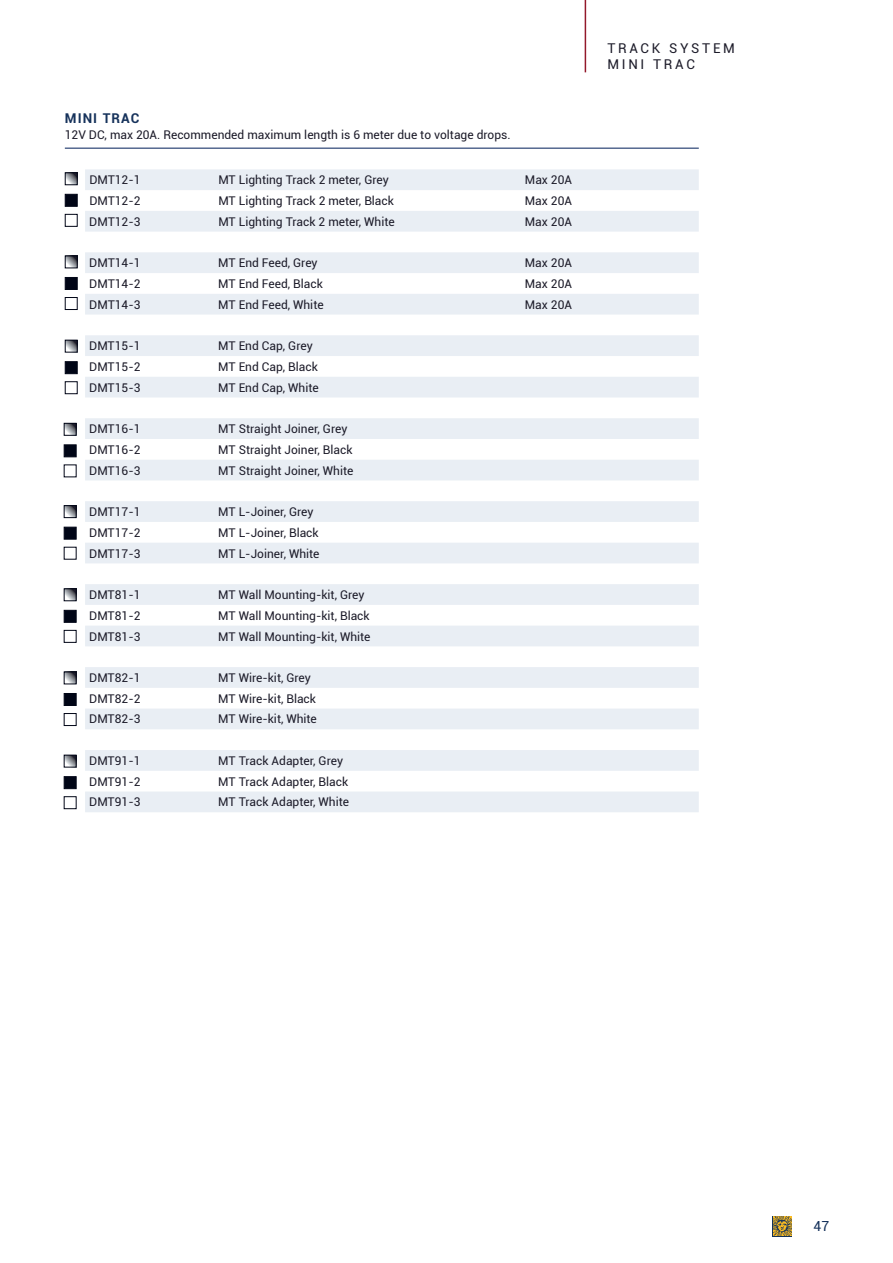
<style>
.page{position:relative;width:893px;height:1263px;background:#fff}
.page>*{position:absolute;margin:0;border:0;box-sizing:border-box;transform-origin:0 0}
.t1{font:13.95px "Roboto";color:#16325b}
.t2{font:13.5px/16.2px "Roboto";letter-spacing:.2em;color:#1c1b29}
.t3{font:700 13.5px "Roboto";letter-spacing:.08em;color:#16325b}
.t4{font:12px "Roboto";color:#1c1b29}
</style>
<div class="page">
<div style="left:772px;top:1216px;width:20px;height:20px;background:#14335b"></div>
<svg style="left:773px;top:1216px;width:19px;height:20px"></svg>
<svg style="left:85px;top:169px;width:614px;height:643px;fill:#edf1f6"></svg>
<hr style="left:65px;top:147px;width:634px;height:2px;background:#566990">
<svg style="left:67px;top:174px;width:9px;height:9px"></svg>
<div style="left:65px;top:172px;width:13px;height:13px;border:1px solid #000516"></div>
<div style="left:65px;top:194px;width:13px;height:13px;background:#000516;border:1px solid #000516"></div>
<div style="left:65px;top:214px;width:13px;height:13px;background:#fff;border:1px solid #000516"></div>
<hr style="left:585px;top:0;width:1px;height:72px;background:#93182b">
<svg style="left:67px;top:258px;width:9px;height:8px"></svg>
<div style="left:65px;top:256px;width:13px;height:12px;border:1px solid #000516"></div>
<div style="left:65px;top:277px;width:13px;height:13px;background:#000516;border:1px solid #000516"></div>
<div style="left:65px;top:297px;width:13px;height:13px;background:#fff;border:1px solid #000516"></div>
<svg style="left:67px;top:342px;width:9px;height:8px"></svg>
<div style="left:65px;top:340px;width:13px;height:12px;border:1px solid #000516"></div>
<div style="left:65px;top:361px;width:13px;height:13px;background:#000516;border:1px solid #000516"></div>
<div style="left:65px;top:381px;width:13px;height:13px;background:#fff;border:1px solid #000516"></div>
<svg style="left:66px;top:425px;width:9px;height:9px"></svg>
<div style="left:64px;top:423px;width:13px;height:13px;border:1px solid #000516"></div>
<div style="left:64px;top:444px;width:13px;height:13px;background:#000516;border:1px solid #000516"></div>
<svg style="left:64px;top:464px;width:13px;height:13px"></svg>
<svg style="left:66px;top:507px;width:9px;height:9px"></svg>
<div style="left:64px;top:505px;width:13px;height:13px;border:1px solid #000516"></div>
<div style="left:64px;top:527px;width:13px;height:12px;background:#000516;border:1px solid #000516"></div>
<svg style="left:64px;top:547px;width:13px;height:13px"></svg>
<svg style="left:66px;top:590px;width:9px;height:9px"></svg>
<div style="left:64px;top:588px;width:13px;height:13px;border:1px solid #000516"></div>
<div style="left:64px;top:610px;width:13px;height:13px;background:#000516;border:1px solid #000516"></div>
<div style="left:64px;top:630px;width:13px;height:13px;background:#fff;border:1px solid #000516"></div>
<svg style="left:66px;top:673px;width:9px;height:9px"></svg>
<div style="left:64px;top:671px;width:13px;height:13px;border:1px solid #000516"></div>
<div style="left:64px;top:693px;width:13px;height:13px;background:#000516;border:1px solid #000516"></div>
<div style="left:64px;top:713px;width:13px;height:13px;background:#fff;border:1px solid #000516"></div>
<svg style="left:66px;top:757px;width:9px;height:8px"></svg>
<div style="left:64px;top:755px;width:13px;height:12px;border:1px solid #000516"></div>
<div style="left:64px;top:776px;width:13px;height:13px;background:#000516;border:1px solid #000516"></div>
<div style="left:64px;top:796px;width:13px;height:13px;background:#fff;border:1px solid #000516"></div>
<p class="t3" style="left:65px;top:109px;width:76px">MINI TRAC</p>
<p class="t4" style="left:65px;top:127px;width:447px">12V DC, max 20A. Recommended maximum length is 6 meter due to voltage drops.</p>
<p class="t4" style="left:89px;top:172px;width:53px">DMT12-1</p>
<p class="t4" style="left:218px;top:172px;width:172px">MT Lighting Track 2 meter, Grey</p>
<p class="t4" style="left:525px;top:172px;width:49px">Max 20A</p>
<p class="t4" style="left:89px;top:192px;width:53px">DMT12-2</p>
<p class="t4" style="left:218px;top:192px;width:177px">MT Lighting Track 2 meter, Black</p>
<p class="t4" style="left:525px;top:192px;width:49px">Max 20A</p>
<p class="t4" style="left:89px;top:213px;width:53px">DMT12-3</p>
<p class="t4" style="left:218px;top:213px;width:178px">MT Lighting Track 2 meter, White</p>
<p class="t4" style="left:525px;top:213px;width:49px">Max 20A</p>
<p class="t4" style="left:89px;top:255px;width:53px">DMT14-1</p>
<p class="t4" style="left:218px;top:255px;width:101px">MT End Feed, Grey</p>
<p class="t4" style="left:525px;top:255px;width:49px">Max 20A</p>
<p class="t4" style="left:89px;top:275px;width:53px">DMT14-2</p>
<p class="t4" style="left:218px;top:275px;width:106px">MT End Feed, Black</p>
<p class="t4" style="left:525px;top:275px;width:49px">Max 20A</p>
<p class="t4" style="left:89px;top:296px;width:53px">DMT14-3</p>
<p class="t4" style="left:218px;top:296px;width:107px">MT End Feed, White</p>
<p class="t4" style="left:525px;top:296px;width:49px">Max 20A</p>
<p class="t4" style="left:89px;top:337px;width:53px">DMT15-1</p>
<p class="t4" style="left:218px;top:337px;width:96px">MT End Cap, Grey</p>
<p class="t4" style="left:89px;top:358px;width:53px">DMT15-2</p>
<p class="t4" style="left:218px;top:358px;width:101px">MT End Cap, Black</p>
<p class="t4" style="left:89px;top:379px;width:53px">DMT15-3</p>
<p class="t4" style="left:218px;top:379px;width:102px">MT End Cap, White</p>
<p class="t4" style="left:89px;top:420px;width:53px">DMT16-1</p>
<p class="t4" style="left:218px;top:420px;width:131px">MT Straight Joiner, Grey</p>
<p class="t4" style="left:89px;top:441px;width:53px">DMT16-2</p>
<p class="t4" style="left:218px;top:441px;width:136px">MT Straight Joiner, Black</p>
<p class="t4" style="left:89px;top:462px;width:53px">DMT16-3</p>
<p class="t4" style="left:218px;top:462px;width:137px">MT Straight Joiner, White</p>
<p class="t4" style="left:89px;top:503px;width:53px">DMT17-1</p>
<p class="t4" style="left:218px;top:503px;width:97px">MT L-Joiner, Grey</p>
<p class="t4" style="left:89px;top:524px;width:53px">DMT17-2</p>
<p class="t4" style="left:218px;top:524px;width:102px">MT L-Joiner, Black</p>
<p class="t4" style="left:89px;top:545px;width:53px">DMT17-3</p>
<p class="t4" style="left:218px;top:545px;width:103px">MT L-Joiner, White</p>
<p class="t4" style="left:89px;top:586px;width:53px">DMT81-1</p>
<p class="t4" style="left:218px;top:586px;width:148px">MT Wall Mounting-kit, Grey</p>
<p class="t4" style="left:89px;top:607px;width:53px">DMT81-2</p>
<p class="t4" style="left:218px;top:607px;width:153px">MT Wall Mounting-kit, Black</p>
<p class="t4" style="left:89px;top:628px;width:53px">DMT81-3</p>
<p class="t4" style="left:218px;top:628px;width:154px">MT Wall Mounting-kit, White</p>
<p class="t4" style="left:89px;top:669px;width:53px">DMT82-1</p>
<p class="t4" style="left:218px;top:669px;width:94px">MT Wire-kit, Grey</p>
<p class="t4" style="left:89px;top:690px;width:53px">DMT82-2</p>
<p class="t4" style="left:218px;top:690px;width:99px">MT Wire-kit, Black</p>
<p class="t4" style="left:89px;top:711px;width:53px">DMT82-3</p>
<p class="t4" style="left:218px;top:711px;width:100px">MT Wire-kit, White</p>
<p class="t4" style="left:89px;top:752px;width:53px">DMT91-1</p>
<p class="t4" style="left:218px;top:752px;width:126px">MT Track Adapter, Grey</p>
<p class="t4" style="left:89px;top:773px;width:53px">DMT91-2</p>
<p class="t4" style="left:218px;top:773px;width:132px">MT Track Adapter, Black</p>
<p class="t4" style="left:89px;top:794px;width:53px">DMT91-3</p>
<p class="t4" style="left:218px;top:794px;width:132px">MT Track Adapter, White</p>
<p class="t2" style="left:607px;top:40px;width:129px">TRACK SYSTEM<br>MINI TRAC</p>
<p class="t1" style="left:813px;top:1216px;width:17px">47</p>
</div>
